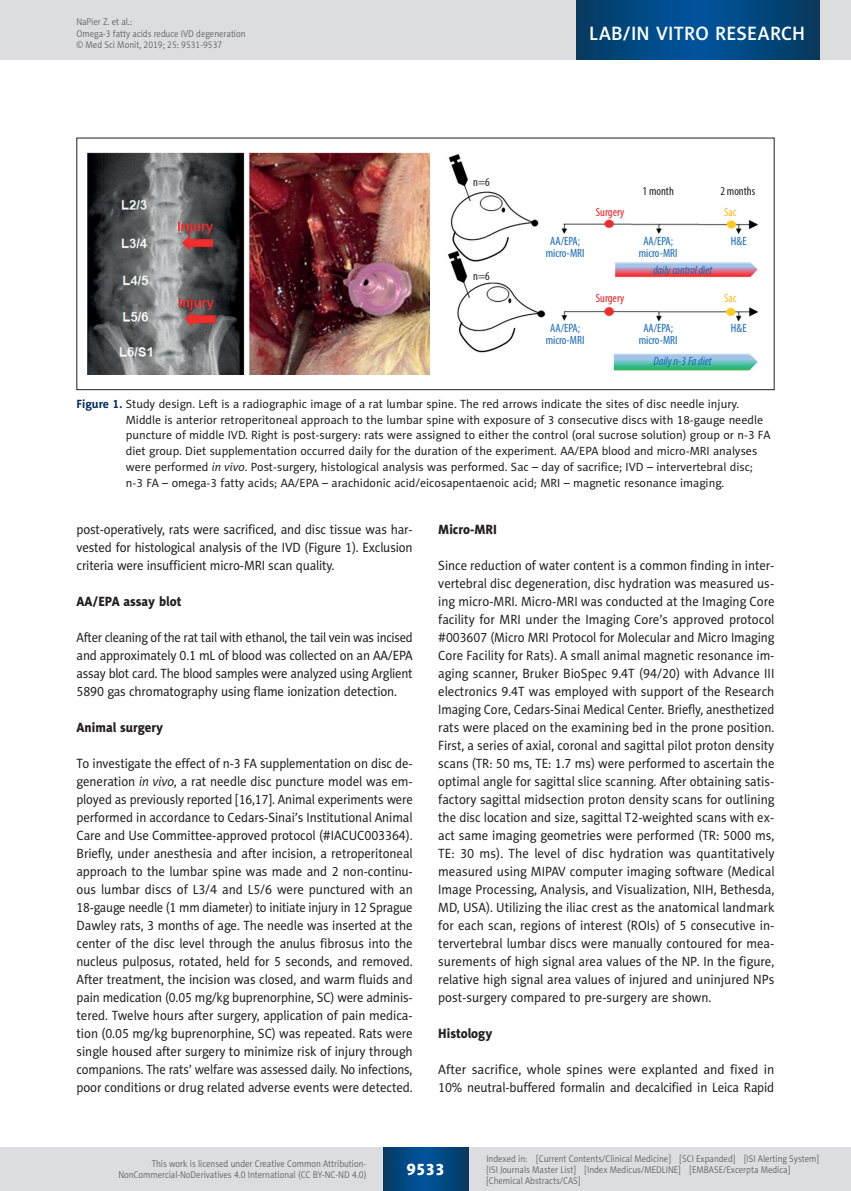
<style>
.page{position:relative;width:851px;height:1191px;background:#fff}
.page>*{position:absolute;margin:0;border:0;box-sizing:border-box;transform-origin:0 0}
.t1{font:19.5px "Naomi Sans EFN Medium";letter-spacing:.01em;color:#fff}
.t2{font:16.5px "Naomi Sans EFN Heavy";color:#fff}
.MSM_Body{font:13.5px/18px "Naomi Sans EFN";letter-spacing:-.01em;color:#231f20;text-align:justify;scale:.94 1}
.MSM_Body-2{font:13.5px/18px "Naomi Sans EFN";letter-spacing:-.01em;color:#231f20;text-align:justify;scale:.93 1}
.MSM_Body-3{font:13.5px/18px "Naomi Sans EFN";letter-spacing:-.01em;color:#231f20;text-align:justify;scale:.95 1}
.MSM_Body-4{font:13.5px/18px "Naomi Sans EFN";letter-spacing:-.01em;color:#231f20}
.MSM_Headline_2{font:13.5px "Naomi Sans EFN Heavy";color:#231f20;scale:.95 1}
.MSM_Rycina_tytul{font:12px/15.8px "Naomi Sans EFN";color:#231f20}
.t3{font:condensed 12px/12px "Myriad Pro";color:#1768b4;text-align:center}
.t4{font:italic condensed 12px "Myriad Pro";color:#1768b4}
.t5{font:condensed 12px "Myriad Pro";color:#231f20}
.t6{font:condensed 12px "Myriad Pro";color:#ee1d23}
.t7{font:condensed 12px "Myriad Pro";letter-spacing:.005em;color:#fcb814}
.MSM_pagina_zywa{font:9.75px/11.2px "Naomi Sans EFN Light";color:#57585a;scale:.9 1}
.MSM_pagina_sygnatura{font:9.75px "Naomi Sans EFN Light";color:#57585a;scale:.9 1}
.s1{font-weight:700;color:#00295c}
.s2{font-style:italic}
</style>
<div class="page">
<img style="left:87px;top:153px;width:342px;height:222px">
<img style="left:448px;top:154px;width:311px;height:217px">
<div style="left:77px;top:138px;width:697px;height:252px;border:1px solid #231f20"></div>
<div style="left:0;top:1148px;width:850px;height:43px;background:#dcdddf"></div>
<svg style="left:383px;top:1147px;width:85px;height:43px;background:#02477e"></svg>
<div style="left:0;top:0;width:850px;height:60px;background:#dcdddf"></div>
<svg style="left:576px;top:0;width:243px;height:60px;background:#02477e"></svg>
<p class="MSM_pagina_zywa" style="left:77px;top:16px;width:189px">NaPier Z. et al.:<br>Omega-3 fatty acids reduce IVD degeneration</p>
<p class="MSM_pagina_sygnatura" style="left:77px;top:39px;width:163px">© Med Sci Monit, 2019; 25: 9531-9537</p>
<p class="t5" style="left:473px;top:175px;width:18px">n=6</p>
<p class="t5" style="left:473px;top:269px;width:18px">n=6</p>
<h1 class="t1" style="left:589px;top:22px;width:217px">LAB/IN VITRO RESEARCH</h1>
<p class="t5" style="left:642px;top:184px;width:33px">1 month</p>
<p class="t5" style="left:720px;top:184px;width:36px">2 months</p>
<p class="t6" style="left:595px;top:205px;width:30px">Surgery</p>
<p class="t7" style="left:724px;top:205px;width:14px">Sac</p>
<p class="t3" style="left:545px;top:235px;width:40px">AA/EPA; micro-MRI</p>
<p class="t3" style="left:730px;top:235px;width:17px">H&amp;E</p>
<p class="t4" style="left:653px;top:263px;width:61px">daily control diet</p>
<p class="t3" style="left:638px;top:235px;width:40px">AA/EPA; micro-MRI</p>
<p class="t6" style="left:595px;top:291px;width:30px">Surgery</p>
<p class="t7" style="left:724px;top:291px;width:14px">Sac</p>
<p class="t3" style="left:545px;top:322px;width:40px">AA/EPA; micro-MRI</p>
<p class="t3" style="left:730px;top:322px;width:17px">H&amp;E</p>
<p class="t4" style="left:653px;top:354px;width:60px">Daily n-3 Fa diet</p>
<p class="t3" style="left:638px;top:322px;width:40px">AA/EPA; micro-MRI</p>
<p class="MSM_Rycina_tytul" style="left:126px;top:396px;width:646px;text-indent:-49px"><span class="s1">Figure 1.</span> Study design. Left is a radiographic image of a rat lumbar spine. The red arrows indicate the sites of disc needle injury.<br>Middle is anterior retroperitoneal approach to the lumbar spine with exposure of 3 consecutive discs with 18-gauge needle puncture of middle IVD. Right is post-surgery: rats were assigned to either the control (oral sucrose solution) group or n-3 FA diet group. Diet supplementation occurred daily for the duration of the experiment. AA/EPA blood and micro-MRI analyses were performed <span class="s2">in vivo</span>. Post-surgery, histological analysis was performed. Sac – day of sacrifice; IVD – intervertebral disc; n-3 FA – omega-3 fatty acids; AA/EPA – arachidonic acid/eicosapentaenoic acid; MRI – magnetic resonance imaging.</p>
<p class="MSM_Body-3" style="left:77px;top:520px;width:355px">post-operatively, rats were sacrificed, and disc tissue was har&shy;vested for histological analysis of the IVD (Figure 1). Exclusion criteria were insufficient micro-MRI scan quality.</p>
<p class="MSM_Headline_2" style="left:77px;top:593px;width:112px">AA/EPA assay blot</p>
<p class="MSM_Body-2" style="left:77px;top:628px;width:363px">After cleaning of the rat tail with ethanol, the tail vein was incised and approximately 0.1 mL of blood was collected on an AA/EPA assay blot card. The blood samples were analyzed using Arglient 5890 gas chromatography using flame ionization detection.</p>
<p class="MSM_Headline_2" style="left:77px;top:719px;width:93px">Animal surgery</p>
<p class="MSM_Body" style="left:77px;top:754px;width:359px">To investigate the effect of n-3 FA supplementation on disc de&shy;generation <span class="s2">in vivo</span>, a rat needle disc puncture model was em&shy;ployed as previously reported [16,17]. Animal experiments were performed in accordance to Cedars-Sinai’s Institutional Animal Care and Use Committee-approved protocol (#IACUC003364).<br>Briefly, under anesthesia and after incision, a retroperitoneal approach to the lumbar spine was made and 2 non-continu&shy;ous lumbar discs of L3/4 and L5/6 were punctured with an 18-gauge needle (1 mm diameter) to initiate injury in 12 Sprague Dawley rats, 3 months of age. The needle was inserted at the center of the disc level through the anulus fibrosus into the nucleus pulposus, rotated, held for 5 seconds, and removed.<br>After treatment, the incision was closed, and warm fluids and pain medication (0.05 mg/kg buprenorphine, SC) were adminis&shy;tered. Twelve hours after surgery, application of pain medica&shy;tion (0.05 mg/kg buprenorphine, SC) was repeated. Rats were single housed after surgery to minimize risk of injury through companions. The rats’ welfare was assessed daily. No infections, poor conditions or drug related adverse events were detected.</p>
<p class="MSM_Headline_2" style="left:438px;top:521px;width:63px">Micro-MRI</p>
<p class="MSM_Body" style="left:438px;top:556px;width:359px">Since reduction of water content is a common finding in inter&shy;vertebral disc degeneration, disc hydration was measured us&shy;ing micro-MRI. Micro-MRI was conducted at the Imaging Core facility for MRI under the Imaging Core’s approved protocol #003607 (Micro MRI Protocol for Molecular and Micro Imaging Core Facility for Rats). A small animal magnetic resonance im&shy;aging scanner, Bruker BioSpec 9.4T (94/20) with Advance III electronics 9.4T was employed with support of the Research Imaging Core, Cedars-Sinai Medical Center. Briefly, anesthetized rats were placed on the examining bed in the prone position.<br>First, a series of axial, coronal and sagittal pilot proton density scans (TR: 50 ms, TE: 1.7 ms) were performed to ascertain the optimal angle for sagittal slice scanning. After obtaining satis&shy;factory sagittal midsection proton density scans for outlining the disc location and size, sagittal T2-weighted scans with ex&shy;act same imaging geometries were performed (TR: 5000 ms, TE: 30 ms). The level of disc hydration was quantitatively measured using MIPAV computer imaging software (Medical Image Processing, Analysis, and Visualization, NIH, Bethesda, MD, USA). Utilizing the iliac crest as the anatomical landmark for each scan, regions of interest (ROIs) of 5 consecutive in&shy;tervertebral lumbar discs were manually contoured for mea&shy;surements of high signal area values of the NP. In the figure, relative high signal area values of injured and uninjured NPs post-surgery compared to pre-surgery are shown.</p>
<p class="MSM_Headline_2" style="left:438px;top:1025px;width:58px">Histology</p>
<p class="MSM_Body-4" style="left:438px;top:1060px;width:337px">After sacrifice, whole spines were explanted and fixed in<br>10% neutral-buffered formalin and decalcified in Leica Rapid</p>
<p class="MSM_pagina_zywa" style="left:118px;top:1158px;width:277px;text-align:right">This work is licensed under Creative Common Attribution-<br>NonCommercial-NoDerivatives 4.0 International (CC BY-NC-ND 4.0)</p>
<p class="t2" style="left:406px;top:1159px;width:40px">9533</p>
<p class="MSM_pagina_zywa" style="left:486px;top:1152px;width:371px">Indexed in: [Current Contents/Clinical Medicine] [SCI Expanded] [ISI Alerting System] [ISI Journals Master List] [Index Medicus/MEDLINE] [EMBASE/Excerpta Medica] [Chemical Abstracts/CAS]</p>
</div>
